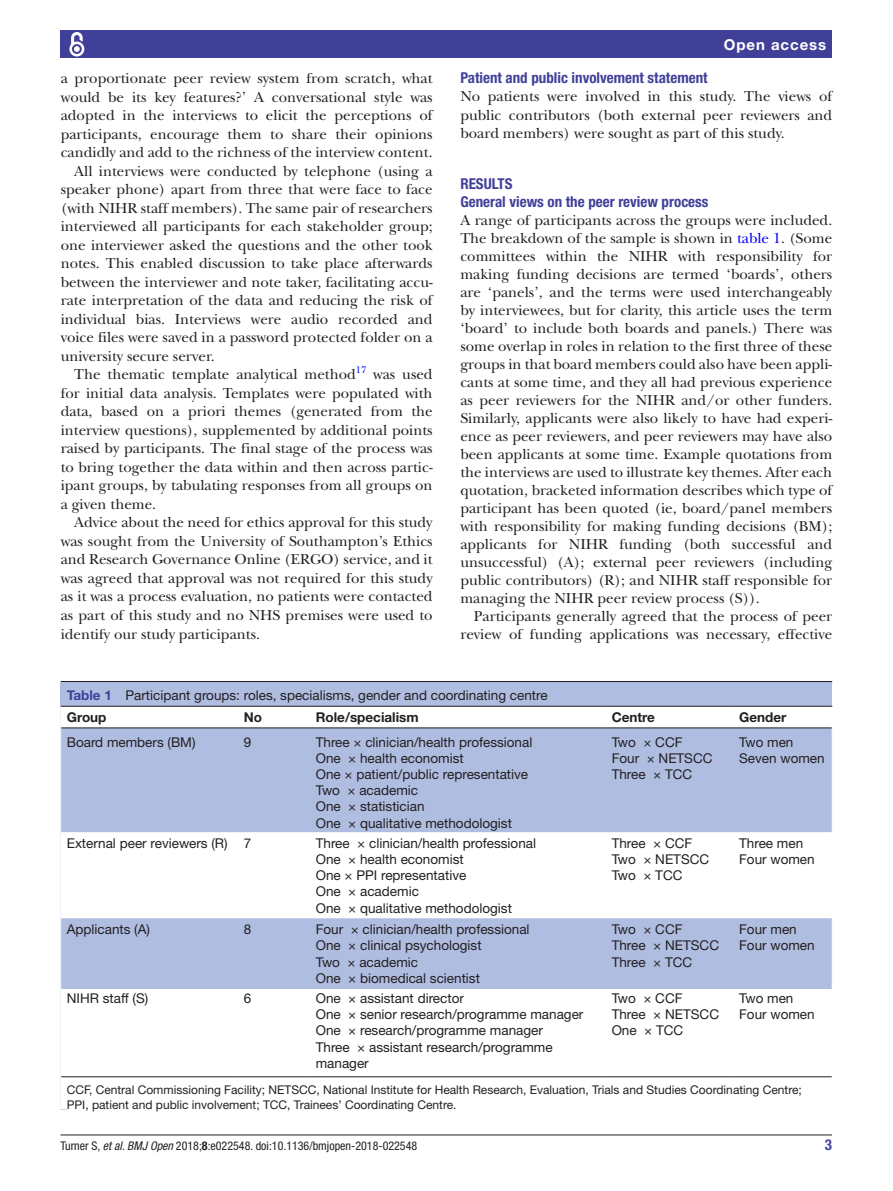
<style>
.page{position:relative;width:893px;height:1191px;background:#fff}
.page>*{position:absolute;margin:0;border:0;box-sizing:border-box;transform-origin:0 0}
.t1{font:15px/18px "New Baskerville";color:#231f20;text-align:justify}
.t2{font:700 condensed 15px/18px "Helvetica Neue LT Std";color:#414099}
.t3{font:700 15px "Helvetica Neue LT Std";letter-spacing:.065em;color:#fff}
.t4{font:13.5px/16.2px "Helvetica Neue LT Std";color:#231f20}
.t5{font:700 13.5px "Helvetica Neue LT Std";color:#231f20}
.t6{font:12px/15px "Helvetica Neue LT Std";color:#231f20}
.t7{font:condensed 12px "Helvetica Neue LT Std";color:#231f20}
.t8{font:9.9px "New Baskerville";color:#00f}
.s1{color:#00f}
.s2{font-weight:700;color:#414099}
.s3{font-weight:700}
.s4{font-style:italic}
</style>
<div class="page">
<hr style="left:61px;top:1134px;width:771px;height:1px;background:#231f20">
<div style="left:61px;top:31px;width:771px;height:27px;background:#414099"></div>
<svg style="left:69px;top:32px;width:16px;height:25px"></svg>
<div style="left:61px;top:682px;width:771px;height:427px;background:#afbde1"></div>
<hr style="left:61px;top:681px;width:771px;height:1px;background:#231f20">
<div style="left:61px;top:707px;width:771px;height:402px;background:#fff"></div>
<svg style="left:61px;top:728px;width:771px;height:260px"></svg>
<hr style="left:61px;top:706px;width:177px;height:1px;background:#231f20">
<hr style="left:61px;top:727px;width:177px;height:1px;background:#231f20">
<hr style="left:238px;top:706px;width:72px;height:1px;background:#231f20">
<hr style="left:238px;top:727px;width:72px;height:1px;background:#231f20">
<hr style="left:310px;top:706px;width:296px;height:1px;background:#231f20">
<hr style="left:310px;top:727px;width:296px;height:1px;background:#231f20">
<hr style="left:606px;top:706px;width:127px;height:1px;background:#231f20">
<hr style="left:606px;top:727px;width:127px;height:1px;background:#231f20">
<hr style="left:733px;top:706px;width:99px;height:1px;background:#231f20">
<hr style="left:733px;top:727px;width:99px;height:1px;background:#231f20">
<hr style="left:238px;top:1076px;width:72px;height:1px;background:#231f20">
<hr style="left:310px;top:1076px;width:296px;height:1px;background:#231f20">
<hr style="left:606px;top:1076px;width:127px;height:1px;background:#231f20">
<hr style="left:61px;top:1076px;width:177px;height:1px;background:#231f20">
<hr style="left:733px;top:1076px;width:99px;height:1px;background:#231f20">
<svg style="left:60px;top:706px;width:1px;height:22px"></svg>
<hr style="left:67px;top:1108px;width:765px;height:2px;background:#fff">
<p class="t1" style="left:61px;top:69px;width:373px">a proportionate peer review system from scratch, what</p>
<p class="t1" style="left:61px;top:88px;width:373px">would be its key features?’ A conversational style was</p>
<p class="t1" style="left:61px;top:106px;width:373px">adopted in the interviews to elicit the perceptions of</p>
<p class="t1" style="left:61px;top:125px;width:373px">participants, encourage them to share their opinions</p>
<p class="t1" style="left:61px;top:143px;width:373px">candidly and add to the richness of the interview content.</p>
<p class="t1" style="left:74px;top:162px;width:360px">All interviews were conducted by telephone (using a</p>
<p class="t1" style="left:61px;top:180px;width:373px">speaker phone) apart from three that were face to face</p>
<p class="t1" style="left:61px;top:199px;width:373px">(with NIHR staff members). The same pair of researchers</p>
<p class="t1" style="left:61px;top:217px;width:373px">interviewed all participants for each stakeholder group;</p>
<p class="t1" style="left:61px;top:236px;width:373px">one interviewer asked the questions and the other took</p>
<p class="t1" style="left:61px;top:254px;width:373px">notes. This enabled discussion to take place afterwards</p>
<p class="t1" style="left:61px;top:273px;width:373px">between the interviewer and note taker, facilitating accu-</p>
<p class="t1" style="left:61px;top:291px;width:373px">rate interpretation of the data and reducing the risk of</p>
<p class="t1" style="left:61px;top:310px;width:373px">individual bias. Interviews were audio recorded and</p>
<p class="t1" style="left:61px;top:328px;width:373px">voice files were saved in a password protected folder on a</p>
<p class="t1" style="left:61px;top:347px;width:155px">university secure server.</p>
<p class="t1" style="left:74px;top:365px;width:283px">The thematic template analytical method</p>
<p class="t8" style="left:356px;top:363px;width:12px">17</p>
<p class="t1" style="left:61px;top:365px;width:373px;line-height:18.5px;text-indent:312px">was used for initial data analysis. Templates were populated with data, based on a priori themes (generated from the interview questions), supplemented by additional points raised by participants. The final stage of the process was to bring together the data within and then across partic&shy;ipant groups, by tabulating responses from all groups on a given theme.</p>
<p class="t1" style="left:61px;top:513px;width:373px;line-height:18.5px;text-indent:14px">Advice about the need for ethics approval for this study was sought from the University of Southampton’s Ethics and Research Governance Online (ERGO) service, and it was agreed that approval was not required for this study as it was a process evaluation, no patients were contacted as part of this study and no NHS premises were used to identify our study participants.</p>
<p class="t3" style="left:724px;top:35px;width:104px">Open access</p>
<p class="t2" style="left:460px;top:69px;width:249px">Patient and public involvement statement</p>
<p class="t1" style="left:460px;top:88px;width:373px">No patients were involved in this study. The views of public contributors (both external peer reviewers and board members) were sought as part of this study.</p>
<p class="t2" style="left:460px;top:174px;width:250px">Results<br>General views on the peer review process</p>
<p class="t1" style="left:460px;top:211px;width:373px">A range of participants across the groups were included.<br>The breakdown of the sample is shown in <span class="s1">table 1</span>. (Some committees within the NIHR with responsibility for making funding decisions are termed ‘boards’, others are ‘panels’, and the terms were used interchangeably by interviewees, but for clarity, this article uses the term ‘board’ to include both boards and panels.) There was some overlap in roles in relation to the first three of these groups in that board members could also have been appli&shy;cants at some time, and they all had previous experience as peer reviewers for the NIHR and/or other funders.<br>Similarly, applicants were also likely to have had experi&shy;ence as peer reviewers, and peer reviewers may have also been applicants at some time. Example quotations from the interviews are used to illustrate key themes. After each quotation, bracketed information describes which type of participant has been quoted (ie, board/panel members with responsibility for making funding decisions (BM); applicants for NIHR funding (both successful and unsuccessful) (A); external peer reviewers (including public contributors) (R); and NIHR staff responsible for managing the NIHR peer review process (S)).</p>
<p class="t1" style="left:460px;top:607px;width:373px;text-align:right">Participants generally agreed that the process of peer review of funding applications was necessary, effective</p>
<p class="t4" style="left:67px;top:684px;width:482px;line-height:22px"><span class="s2">Table 1</span> Participant groups: roles, specialisms, gender and coordinating centre<br><span class="s3">Group</span></p>
<p class="t5" style="left:244px;top:708px;width:20px">No</p>
<p class="t5" style="left:316px;top:708px;width:104px">Role/specialism</p>
<p class="t5" style="left:612px;top:708px;width:45px">Centre</p>
<p class="t5" style="left:739px;top:708px;width:49px">Gender</p>
<p class="t4" style="left:67px;top:733px;width:130px">Board members (BM)</p>
<p class="t4" style="left:244px;top:733px;width:9px">9</p>
<p class="t4" style="left:316px;top:733px;width:218px">Three × clinician/health professional<br>One × health economist<br>One × patient/public representative<br>Two × academic<br>One × statistician<br>One × qualitative methodologist</p>
<p class="t4" style="left:612px;top:733px;width:102px">Two × CCF<br>Four × NETSCC<br>Three × TCC</p>
<p class="t4" style="left:739px;top:733px;width:87px">Two men<br>Seven women</p>
<p class="t4" style="left:67px;top:834px;width:186px">External peer reviewers (R) 7</p>
<p class="t4" style="left:316px;top:834px;width:222px">Three × clinician/health professional<br>One × health economist<br>One × PPI representative<br>One × academic<br>One × qualitative methodologist</p>
<p class="t4" style="left:612px;top:834px;width:99px">Three × CCF<br>Two × NETSCC<br>Two × TCC</p>
<p class="t4" style="left:739px;top:834px;width:77px">Three men<br>Four women</p>
<p class="t4" style="left:67px;top:921px;width:85px">Applicants (A)</p>
<p class="t4" style="left:244px;top:921px;width:9px">8</p>
<p class="t4" style="left:316px;top:921px;width:215px">Four × clinician/health professional<br>One × clinical psychologist<br>Two × academic<br>One × biomedical scientist</p>
<p class="t4" style="left:612px;top:921px;width:109px">Two × CCF<br>Three × NETSCC<br>Three × TCC</p>
<p class="t4" style="left:739px;top:921px;width:77px">Four men<br>Four women</p>
<p class="t4" style="left:67px;top:990px;width:83px">NIHR staff (S)</p>
<p class="t4" style="left:244px;top:990px;width:9px">6</p>
<p class="t4" style="left:316px;top:990px;width:269px">One × assistant director<br>One × senior research/programme manager<br>One × research/programme manager<br>Three × assistant research/programme manager</p>
<p class="t4" style="left:612px;top:990px;width:109px">Two × CCF<br>Three × NETSCC<br>One × TCC</p>
<p class="t4" style="left:739px;top:990px;width:77px">Two men<br>Four women</p>
<p class="t6" style="left:67px;top:1082px;width:737px">CCF, Central Commissioning Facility; NETSCC, National Institute for Health Research, Evaluation, Trials and Studies Coordinating Centre;<br>PPI, patient and public involvement; TCC, Trainees’ Coordinating Centre.</p>
<p class="t7" style="left:61px;top:1138px;width:358px">Turner S, <span class="s4">et al</span>. <span class="s4">BMJ Open</span> 2018;<span class="s3">8</span>:e022548. doi:10.1136/bmjopen-2018-022548</p>
<p class="t2" style="left:825px;top:1135px;width:9px">3</p>
</div>
